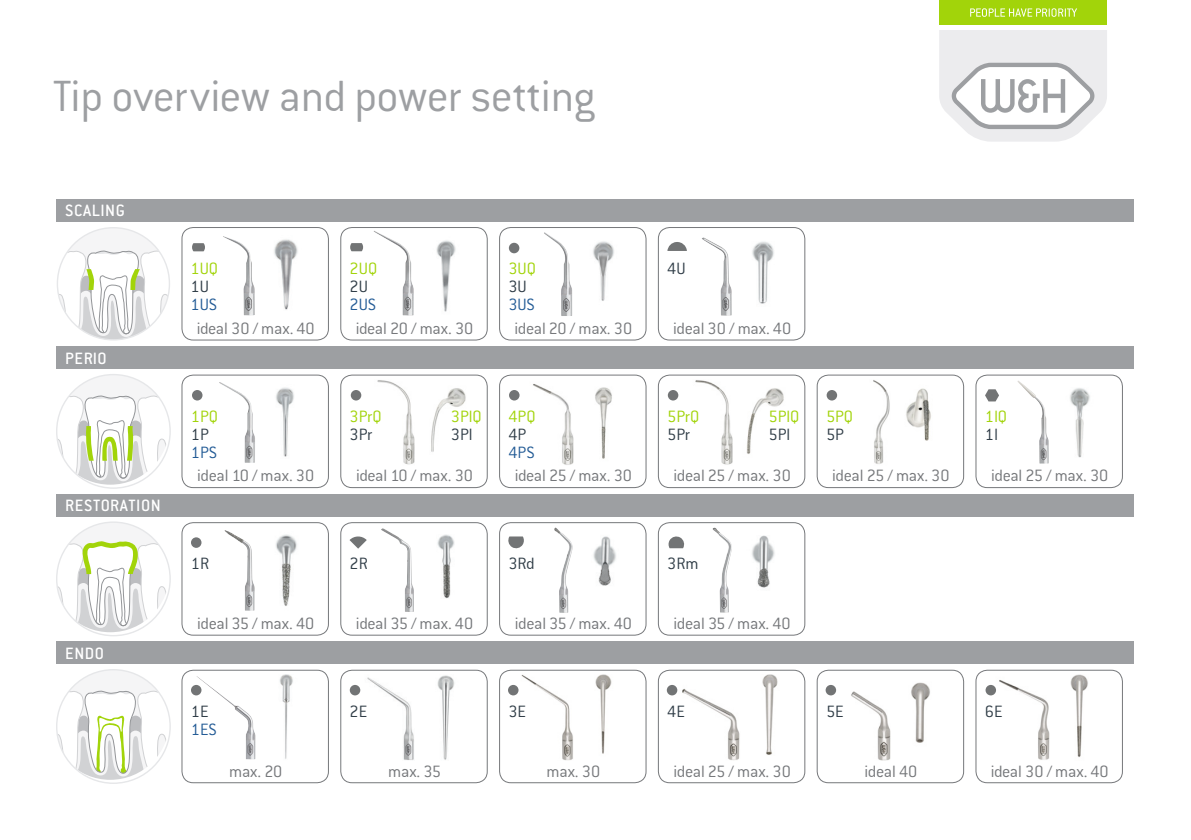
<style>
.page{position:relative;width:1191px;height:840px;background:#fff}
.page>*{position:absolute;margin:0;border:0;box-sizing:border-box;transform-origin:0 0}
.t1{font:300 48px "Conduit ITC Pro";letter-spacing:-.01em;color:#9d9fa2}
.t2{font:300 18px "Conduit ITC Pro";letter-spacing:-.015em;color:#76787b}
.t3{font:300 18px "Conduit ITC Pro";color:#313e48}
.t4{font:300 18px "Conduit ITC Pro";color:#a2d40a}
.t5{font:500 18px "Conduit ITC Pro";letter-spacing:.03em;color:#fff}
.t6{font:300 18px "Conduit ITC Pro";color:#245c96}
</style>
<div class="page">
<img style="left:746px;top:388px;width:38px;height:66px">
<img style="left:431px;top:388px;width:35px;height:64px">
<div style="left:340px;top:374px;width:148px;height:114px;border:1px solid #76787b;border-radius:11px"></div>
<svg style="left:939px;top:30px;width:168px;height:111px"></svg>
<div style="left:939px;top:0;width:168px;height:25px;background:#a2d40a"></div>
<svg style="left:970px;top:8px;width:107px;height:9px"></svg>
<div style="left:57px;top:198px;width:1077px;height:23px;background:#9d9fa2"></div>
<svg style="left:57px;top:227px;width:112px;height:113px"></svg>
<div style="left:57px;top:346px;width:1077px;height:23px;background:#9d9fa2"></div>
<div style="left:57px;top:493px;width:1077px;height:23px;background:#9d9fa2"></div>
<div style="left:57px;top:641px;width:1077px;height:22px;background:#9d9fa2"></div>
<svg style="left:57px;top:375px;width:112px;height:113px"></svg>
<svg style="left:58px;top:523px;width:111px;height:112px"></svg>
<svg style="left:57px;top:670px;width:112px;height:112px"></svg>
<img style="left:223px;top:236px;width:32px;height:79px">
<img style="left:274px;top:239px;width:24px;height:71px">
<div style="left:181px;top:227px;width:148px;height:113px;border:1px solid #76787b;border-radius:11px"></div>
<img style="left:374px;top:231px;width:40px;height:84px">
<img style="left:436px;top:240px;width:20px;height:72px">
<div style="left:340px;top:227px;width:148px;height:113px;border:1px solid #76787b;border-radius:11px"></div>
<img style="left:544px;top:232px;width:28px;height:84px">
<img style="left:593px;top:241px;width:21px;height:60px">
<div style="left:499px;top:227px;width:147px;height:113px;border:1px solid #76787b;border-radius:11px"></div>
<img style="left:702px;top:237px;width:30px;height:78px">
<img style="left:752px;top:241px;width:22px;height:63px">
<div style="left:658px;top:227px;width:147px;height:113px;border:1px solid #76787b;border-radius:11px"></div>
<img style="left:219px;top:382px;width:36px;height:80px">
<img style="left:276px;top:387px;width:18px;height:70px">
<div style="left:181px;top:374px;width:148px;height:114px;border:1px solid #76787b;border-radius:11px"></div>
<img style="left:377px;top:380px;width:37px;height:85px">
<img style="left:533px;top:384px;width:40px;height:81px">
<img style="left:595px;top:387px;width:17px;height:72px">
<div style="left:499px;top:374px;width:147px;height:114px;border:1px solid #76787b;border-radius:11px"></div>
<img style="left:695px;top:380px;width:37px;height:85px">
<div style="left:658px;top:374px;width:147px;height:114px;border:1px solid #76787b;border-radius:11px"></div>
<img style="left:873px;top:380px;width:17px;height:84px">
<img style="left:906px;top:388px;width:25px;height:53px">
<div style="left:816px;top:374px;width:148px;height:114px;border:1px solid #76787b;border-radius:11px"></div>
<img style="left:1017px;top:381px;width:31px;height:82px">
<img style="left:1070px;top:388px;width:20px;height:70px">
<div style="left:975px;top:374px;width:148px;height:114px;border:1px solid #76787b;border-radius:11px"></div>
<img style="left:224px;top:530px;width:31px;height:80px">
<img style="left:276px;top:534px;width:21px;height:72px">
<div style="left:181px;top:522px;width:148px;height:113px;border:1px solid #76787b;border-radius:11px"></div>
<img style="left:381px;top:528px;width:33px;height:83px">
<img style="left:437px;top:534px;width:18px;height:65px">
<div style="left:340px;top:522px;width:148px;height:113px;border:1px solid #76787b;border-radius:11px"></div>
<img style="left:554px;top:527px;width:19px;height:85px">
<img style="left:593px;top:536px;width:23px;height:50px">
<div style="left:499px;top:522px;width:147px;height:113px;border:1px solid #76787b;border-radius:11px"></div>
<img style="left:712px;top:527px;width:20px;height:85px">
<img style="left:752px;top:535px;width:23px;height:53px">
<div style="left:658px;top:522px;width:147px;height:113px;border:1px solid #76787b;border-radius:11px"></div>
<img style="left:196px;top:676px;width:59px;height:82px">
<img style="left:279px;top:674px;width:14px;height:85px">
<div style="left:181px;top:669px;width:148px;height:113px;border:1px solid #76787b;border-radius:11px"></div>
<img style="left:360px;top:677px;width:54px;height:83px">
<img style="left:437px;top:675px;width:18px;height:85px">
<div style="left:340px;top:669px;width:148px;height:113px;border:1px solid #76787b;border-radius:11px"></div>
<img style="left:516px;top:675px;width:57px;height:85px">
<img style="left:595px;top:674px;width:17px;height:80px">
<div style="left:499px;top:669px;width:147px;height:113px;border:1px solid #76787b;border-radius:11px"></div>
<img style="left:682px;top:688px;width:58px;height:72px">
<img style="left:762px;top:674px;width:16px;height:81px">
<div style="left:658px;top:669px;width:147px;height:113px;border:1px solid #76787b;border-radius:11px"></div>
<img style="left:851px;top:691px;width:40px;height:69px">
<img style="left:911px;top:682px;width:19px;height:61px">
<div style="left:816px;top:669px;width:148px;height:113px;border:1px solid #76787b;border-radius:11px"></div>
<img style="left:991px;top:680px;width:58px;height:80px">
<img style="left:1070px;top:674px;width:18px;height:84px">
<div style="left:975px;top:669px;width:148px;height:113px;border:1px solid #76787b;border-radius:11px"></div>
<svg style="left:350px;top:536px;width:17px;height:12px"></svg>
<svg style="left:985px;top:389px;width:14px;height:12px"></svg>
<div style="left:509px;top:243px;width:10px;height:10px;background:#727475;border-radius:50%"></div>
<svg style="left:192px;top:243px;width:13px;height:8px"></svg>
<svg style="left:350px;top:243px;width:13px;height:8px"></svg>
<svg style="left:667px;top:242px;width:20px;height:9px"></svg>
<div style="left:191px;top:684px;width:10px;height:11px;background:#727475;border-radius:50%"></div>
<div style="left:350px;top:684px;width:10px;height:11px;background:#727475;border-radius:50%"></div>
<div style="left:508px;top:684px;width:10px;height:11px;background:#727475;border-radius:50%"></div>
<div style="left:667px;top:684px;width:10px;height:11px;background:#727475;border-radius:50%"></div>
<div style="left:825px;top:684px;width:11px;height:11px;background:#727475;border-radius:50%"></div>
<div style="left:985px;top:684px;width:11px;height:11px;background:#727475;border-radius:50%"></div>
<div style="left:191px;top:537px;width:10px;height:10px;background:#727475;border-radius:50%"></div>
<div style="left:192px;top:390px;width:10px;height:10px;background:#727475;border-radius:50%"></div>
<div style="left:351px;top:390px;width:10px;height:10px;background:#727475;border-radius:50%"></div>
<div style="left:509px;top:390px;width:10px;height:10px;background:#727475;border-radius:50%"></div>
<div style="left:668px;top:390px;width:10px;height:10px;background:#727475;border-radius:50%"></div>
<div style="left:826px;top:390px;width:11px;height:10px;background:#727475;border-radius:50%"></div>
<svg style="left:508px;top:536px;width:16px;height:12px"></svg>
<svg style="left:668px;top:536px;width:16px;height:12px"></svg>
<h1 class="t1" style="left:53px;top:70px;width:544px">Tip overview and power setting</h1>
<p class="t5" style="left:65px;top:200px;width:61px">SCALING</p>
<p class="t5" style="left:65px;top:348px;width:43px">PERIO</p>
<p class="t5" style="left:65px;top:495px;width:97px">RESTORATION</p>
<p class="t5" style="left:65px;top:643px;width:40px">ENDO</p>
<p class="t4" style="left:190px;top:259px;width:29px">1UQ</p>
<p class="t3" style="left:190px;top:277px;width:20px">1U</p>
<p class="t6" style="left:190px;top:295px;width:28px">1US</p>
<p class="t4" style="left:350px;top:259px;width:29px">2UQ</p>
<p class="t3" style="left:350px;top:277px;width:20px">2U</p>
<p class="t6" style="left:350px;top:295px;width:28px">2US</p>
<p class="t4" style="left:508px;top:259px;width:29px">3UQ</p>
<p class="t3" style="left:508px;top:277px;width:20px">3U</p>
<p class="t6" style="left:508px;top:295px;width:28px">3US</p>
<p class="t2" style="left:197px;top:318px;width:120px">ideal 30 / max. 40</p>
<p class="t2" style="left:356px;top:318px;width:119px">ideal 20 / max. 30</p>
<p class="t2" style="left:514px;top:318px;width:119px">ideal 20 / max. 30</p>
<p class="t3" style="left:667px;top:259px;width:20px">4U</p>
<p class="t2" style="left:673px;top:318px;width:120px">ideal 30 / max. 40</p>
<p class="t4" style="left:191px;top:406px;width:29px">1PQ</p>
<p class="t3" style="left:191px;top:424px;width:19px">1P</p>
<p class="t6" style="left:191px;top:442px;width:28px">1PS</p>
<p class="t2" style="left:197px;top:466px;width:119px">ideal 10 / max. 30</p>
<p class="t4" style="left:350px;top:406px;width:34px">3PrQ</p>
<p class="t3" style="left:350px;top:424px;width:24px">3Pr</p>
<p class="t2" style="left:356px;top:466px;width:119px">ideal 10 / max. 30</p>
<p class="t2" style="left:514px;top:466px;width:119px">ideal 25 / max. 30</p>
<p class="t2" style="left:673px;top:466px;width:119px">ideal 25 / max. 30</p>
<p class="t4" style="left:508px;top:406px;width:29px">4PQ</p>
<p class="t3" style="left:508px;top:424px;width:19px">4P</p>
<p class="t6" style="left:508px;top:442px;width:28px">4PS</p>
<p class="t4" style="left:451px;top:406px;width:32px">3PlQ</p>
<p class="t3" style="left:451px;top:424px;width:23px">3Pl</p>
<p class="t4" style="left:667px;top:406px;width:34px">5PrQ</p>
<p class="t3" style="left:667px;top:424px;width:24px">5Pr</p>
<p class="t4" style="left:768px;top:406px;width:32px">5PlQ</p>
<p class="t3" style="left:768px;top:424px;width:23px">5Pl</p>
<p class="t4" style="left:826px;top:406px;width:29px">5PQ</p>
<p class="t3" style="left:826px;top:424px;width:19px">5P</p>
<p class="t2" style="left:832px;top:466px;width:119px">ideal 25 / max. 30</p>
<p class="t3" style="left:191px;top:553px;width:20px">1R</p>
<p class="t2" style="left:197px;top:613px;width:119px">ideal 35 / max. 40</p>
<p class="t3" style="left:350px;top:553px;width:20px">2R</p>
<p class="t2" style="left:356px;top:613px;width:119px">ideal 35 / max. 40</p>
<p class="t3" style="left:508px;top:553px;width:28px">3Rd</p>
<p class="t2" style="left:515px;top:613px;width:119px">ideal 35 / max. 40</p>
<p class="t3" style="left:667px;top:553px;width:33px">3Rm</p>
<p class="t2" style="left:673px;top:613px;width:119px">ideal 35 / max. 40</p>
<p class="t3" style="left:191px;top:701px;width:19px">1E</p>
<p class="t6" style="left:191px;top:719px;width:28px">1ES</p>
<p class="t2" style="left:229px;top:760px;width:55px">max. 20</p>
<p class="t3" style="left:350px;top:701px;width:19px">2E</p>
<p class="t2" style="left:388px;top:760px;width:54px">max. 35</p>
<p class="t3" style="left:508px;top:701px;width:19px">3E</p>
<p class="t2" style="left:546px;top:760px;width:55px">max. 30</p>
<p class="t3" style="left:667px;top:701px;width:19px">4E</p>
<p class="t2" style="left:673px;top:760px;width:119px">ideal 25 / max. 30</p>
<p class="t3" style="left:826px;top:701px;width:19px">5E</p>
<p class="t2" style="left:864px;top:760px;width:54px">ideal 40</p>
<p class="t4" style="left:984px;top:406px;width:24px">1IQ</p>
<p class="t3" style="left:984px;top:424px;width:15px">1I</p>
<p class="t2" style="left:991px;top:466px;width:119px">ideal 25 / max. 30</p>
<p class="t3" style="left:984px;top:701px;width:19px">6E</p>
<p class="t2" style="left:990px;top:760px;width:120px">ideal 30 / max. 40</p>
</div>
